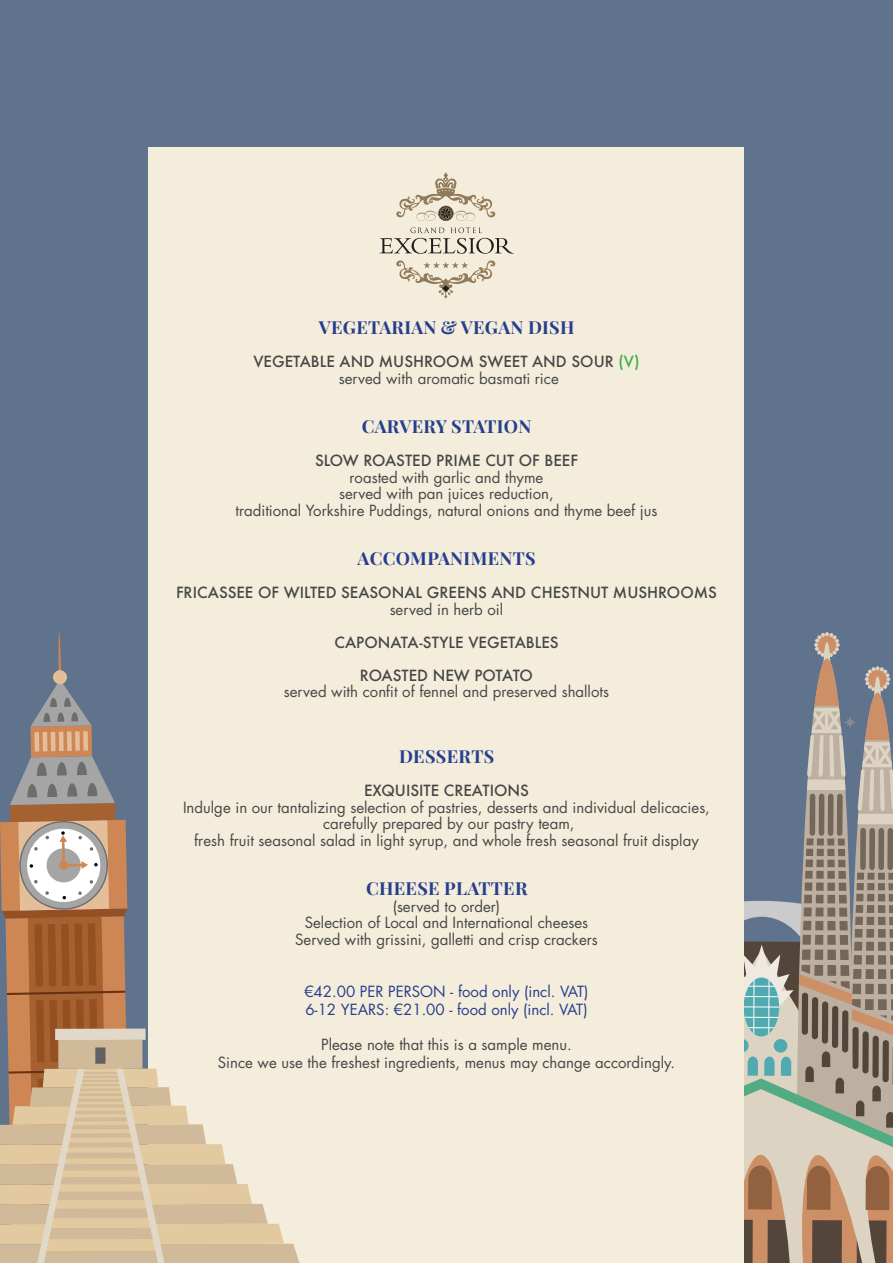
<style>
.page{position:relative;width:893px;height:1263px;background:#60738c}
.page>*{position:absolute;margin:0;border:0;box-sizing:border-box;transform-origin:0 0}
.t1{font:700 18px "Playfair Display";letter-spacing:.02em;color:#253f8e}
.t2{font:15px/16.5px "Futura LT";color:#454747;text-align:center}
.t3{font:500 15px "Futura";color:#454747}
.t4{font:15px/18px "Futura LT";color:#253f8e}
.s1{color:#40ae49}
</style>
<div class="page">
<svg style="left:58px;top:632px;width:3px;height:38px"></svg>
<div style="left:53px;top:670px;width:14px;height:14px;background:#e3be99;border-radius:50%"></div>
<div style="left:149px;top:148px;width:595px;height:1115px;background:#f5eddb"></div>
<svg style="left:744px;top:632px;width:149px;height:631px"></svg>
<svg style="left:0;top:679px;width:299px;height:584px"></svg>
<svg style="left:396px;top:260px;width:100px;height:38px"></svg>
<svg style="left:379px;top:227px;width:135px;height:27px"></svg>
<svg style="left:396px;top:172px;width:100px;height:49px"></svg>
<p class="t1" style="left:319px;top:313px;width:257px">VEGETARIAN &amp; VEGAN DISH</p>
<p class="t3" style="left:253px;top:351px;width:388px">VEGETABLE AND MUSHROOM SWEET AND SOUR <span class="s1">(V)</span></p>
<p class="t2" style="left:339px;top:370px;width:221px">served with aromatic basmati rice</p>
<p class="t1" style="left:362px;top:412px;width:171px">CARVERY STATION</p>
<p class="t3" style="left:315px;top:450px;width:264px">SLOW ROASTED PRIME CUT OF BEEF</p>
<p class="t2" style="left:235px;top:469px;width:424px">roasted with garlic and thyme<br>served with pan juices reduction,<br>traditional Yorkshire Puddings, natural onions and thyme beef jus</p>
<p class="t1" style="left:358px;top:544px;width:180px">ACCOMPANIMENTS</p>
<p class="t3" style="left:176px;top:582px;width:542px">FRICASSEE OF WILTED SEASONAL GREENS AND CHESTNUT MUSHROOMS</p>
<p class="t2" style="left:390px;top:601px;width:115px">served in herb oil</p>
<p class="t3" style="left:334px;top:632px;width:226px">CAPONATA-STYLE VEGETABLES</p>
<p class="t3" style="left:360px;top:665px;width:175px">ROASTED NEW POTATO</p>
<p class="t2" style="left:284px;top:684px;width:327px">served with confit of fennel and preserved shallots</p>
<p class="t1" style="left:399px;top:742px;width:97px">DESSERTS</p>
<p class="t3" style="left:364px;top:780px;width:166px">EXQUISITE CREATIONS</p>
<p class="t2" style="left:183px;top:799px;width:528px">Indulge in our tantalizing selection of pastries, desserts and individual delicacies, carefully prepared by our pastry team,<br>fresh fruit seasonal salad in light syrup, and whole fresh seasonal fruit display</p>
<p class="t1" style="left:366px;top:874px;width:163px">CHEESE PLATTER</p>
<p class="t2" style="left:295px;top:898px;width:304px">(served to order)<br>Selection of Local and International cheeses<br>Served with grissini, galletti and crisp crackers</p>
<p class="t4" style="left:304px;top:983px;width:286px">€42.00 PER PERSON - food only (incl. VAT)<br>6-12 YEARS: €21.00 - food only (incl. VAT)</p>
<p class="t2" style="left:218px;top:1035px;width:459px;line-height:18px">Please note that this is a sample menu.<br>Since we use the freshest ingredients, menus may change accordingly.</p>
</div>
